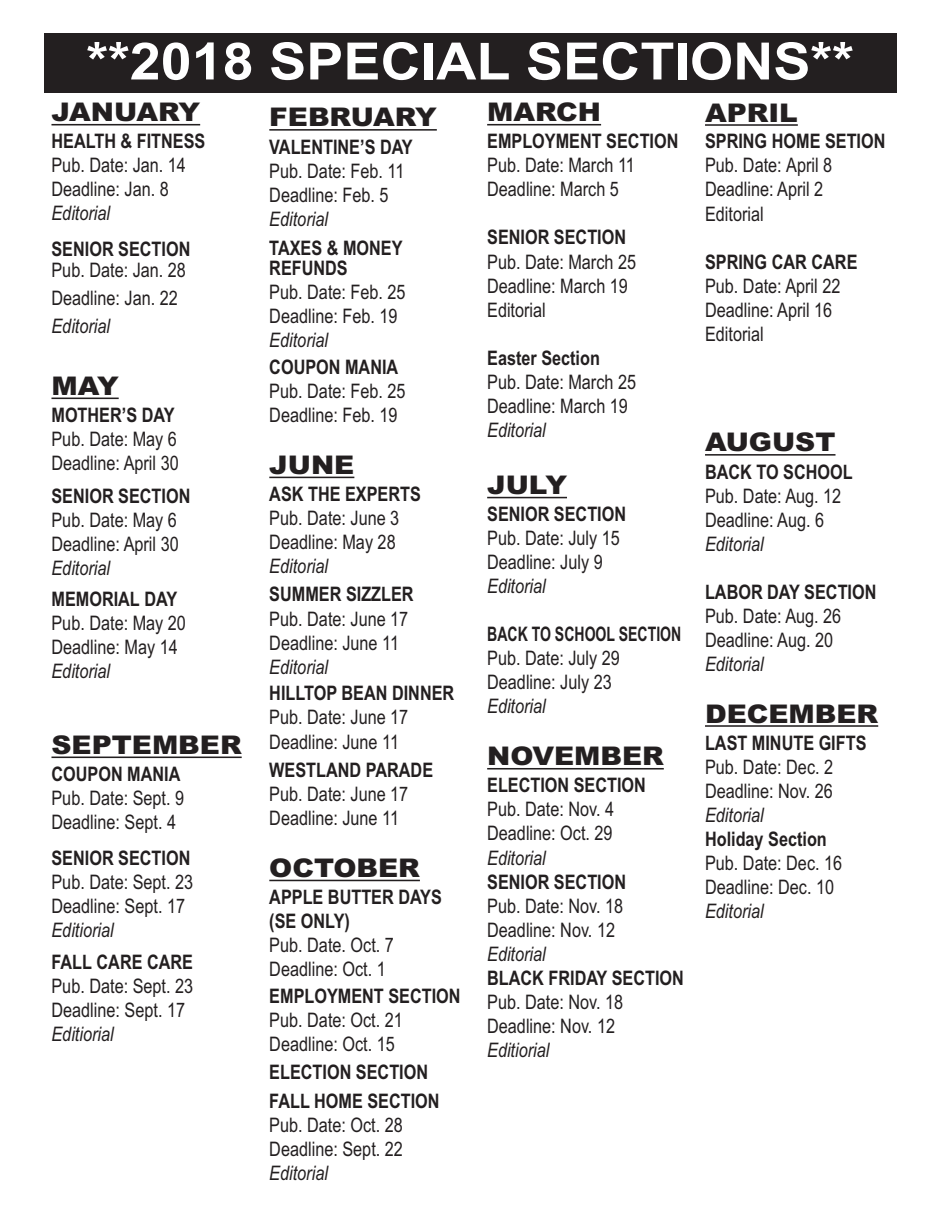
<style>
.page{position:relative;width:945px;height:1215px;background:#fff}
.page>*{position:absolute;margin:0;border:0;box-sizing:border-box;transform-origin:0 0}
.t1{font:700 51.45px "Arial";color:#fff;scale:1.08 1}
.t2{font:900 25.8px "Arial";color:#231f20;scale:1.08 1}
.t3{font:19.95px/24px "Arial";color:#231f20;scale:.81 1}
.t4{font:700 19.95px/19.8px "Arial";color:#231f20;scale:.81 1}
.t5{font:italic 19.95px "Arial";color:#231f20;scale:.81 1}
.t6{font:700 19.95px "Arial";color:#231f20;scale:.7 1}
</style>
<div class="page">
<div style="left:44px;top:33px;width:853px;height:60px;background:#231f20"></div>
<hr style="left:51px;top:124px;width:149px;height:2px;background:#231f20">
<hr style="left:51px;top:398px;width:68px;height:1px;background:#231f20">
<hr style="left:51px;top:757px;width:191px;height:1px;background:#231f20">
<hr style="left:269px;top:129px;width:168px;height:2px;background:#231f20">
<hr style="left:269px;top:477px;width:85px;height:1px;background:#231f20">
<hr style="left:269px;top:880px;width:151px;height:1px;background:#231f20">
<hr style="left:487px;top:124px;width:114px;height:2px;background:#231f20">
<hr style="left:487px;top:497px;width:80px;height:1px;background:#231f20">
<hr style="left:487px;top:768px;width:177px;height:2px;background:#231f20">
<hr style="left:705px;top:124px;width:93px;height:2px;background:#231f20">
<hr style="left:705px;top:454px;width:131px;height:2px;background:#231f20">
<hr style="left:705px;top:725px;width:173px;height:2px;background:#231f20">
<h1 class="t1" style="left:86px;top:32px;width:712px">**2018 SPECIAL SECTIONS**</h1>
<p class="t2" style="left:51px;top:97px;width:139px">JANUARY</p>
<p class="t4" style="left:51px;top:132px;width:192px">HEALTH &amp; FITNESS</p>
<p class="t3" style="left:51px;top:154px;width:168px">Pub. Date: Jan. 14<br>Deadline: Jan. 8</p>
<p class="t5" style="left:51px;top:202px;width:74px">Editorial</p>
<p class="t4" style="left:51px;top:239px;width:173px">SENIOR SECTION</p>
<p class="t3" style="left:51px;top:256px;width:168px;line-height:28px">Pub. Date: Jan. 28<br>Deadline: Jan. 22</p>
<p class="t5" style="left:51px;top:315px;width:74px">Editorial</p>
<p class="t2" style="left:487px;top:97px;width:107px">MARCH</p>
<p class="t4" style="left:487px;top:132px;width:238px">EMPLOYMENT SECTION</p>
<p class="t3" style="left:487px;top:154px;width:184px">Pub. Date: March 11<br>Deadline: March 5</p>
<p class="t4" style="left:487px;top:228px;width:173px">SENIOR SECTION</p>
<p class="t3" style="left:487px;top:250px;width:185px">Pub. Date: March 25<br>Deadline: March 19<br>Editorial</p>
<p class="t4" style="left:487px;top:348px;width:141px">Easter Section</p>
<p class="t3" style="left:487px;top:370px;width:185px">Pub. Date: March 25<br>Deadline: March 19</p>
<p class="t5" style="left:487px;top:418px;width:74px">Editorial</p>
<p class="t2" style="left:487px;top:470px;width:75px">JULY</p>
<p class="t4" style="left:487px;top:504px;width:173px">SENIOR SECTION</p>
<p class="t3" style="left:487px;top:526px;width:165px">Pub. Date: July 15<br>Deadline: July 9</p>
<p class="t5" style="left:487px;top:575px;width:74px">Editorial</p>
<p class="t6" style="left:487px;top:623px;width:279px">BACK TO SCHOOL SECTION</p>
<p class="t3" style="left:487px;top:647px;width:165px">Pub. Date: July 29<br>Deadline: July 23</p>
<p class="t5" style="left:487px;top:695px;width:74px">Editorial</p>
<p class="t2" style="left:487px;top:741px;width:165px">NOVEMBER</p>
<p class="t4" style="left:487px;top:776px;width:198px">ELECTION SECTION</p>
<p class="t3" style="left:487px;top:798px;width:158px">Pub. Date: Nov. 4<br>Deadline: Oct. 29</p>
<p class="t5" style="left:487px;top:846px;width:74px">Editorial</p>
<p class="t4" style="left:487px;top:872px;width:173px">SENIOR SECTION</p>
<p class="t3" style="left:487px;top:894px;width:169px">Pub. Date: Nov. 18<br>Deadline: Nov. 12</p>
<p class="t5" style="left:487px;top:942px;width:74px">Editorial</p>
<p class="t4" style="left:487px;top:968px;width:244px">BLACK FRIDAY SECTION</p>
<p class="t3" style="left:487px;top:990px;width:169px">Pub. Date: Nov. 18<br>Deadline: Nov. 12</p>
<p class="t5" style="left:487px;top:1038px;width:78px">Editiorial</p>
<p class="t2" style="left:705px;top:98px;width:87px">APRIL</p>
<p class="t4" style="left:705px;top:132px;width:224px">SPRING HOME SETION</p>
<p class="t3" style="left:705px;top:154px;width:159px">Pub. Date: April 8<br>Deadline: April 2<br>Editorial</p>
<p class="t4" style="left:705px;top:252px;width:190px">SPRING CAR CARE</p>
<p class="t3" style="left:705px;top:274px;width:169px">Pub. Date: April 22<br>Deadline: April 16<br>Editorial</p>
<p class="t2" style="left:269px;top:102px;width:157px">FEBRUARY</p>
<p class="t4" style="left:269px;top:137px;width:179px">VALENTINE’S DAY</p>
<p class="t3" style="left:269px;top:159px;width:168px">Pub. Date: Feb. 11<br>Deadline: Feb. 5</p>
<p class="t5" style="left:269px;top:207px;width:74px">Editorial</p>
<p class="t4" style="left:269px;top:239px;width:166px">TAXES &amp; MONEY<br>REFUNDS</p>
<p class="t3" style="left:269px;top:280px;width:170px">Pub. Date: Feb. 25<br>Deadline: Feb. 19</p>
<p class="t5" style="left:269px;top:329px;width:74px">Editorial</p>
<p class="t4" style="left:269px;top:357px;width:161px">COUPON MANIA</p>
<p class="t3" style="left:269px;top:379px;width:170px">Pub. Date: Feb. 25<br>Deadline: Feb. 19</p>
<p class="t2" style="left:269px;top:450px;width:80px">JUNE</p>
<p class="t4" style="left:269px;top:484px;width:189px">ASK THE EXPERTS</p>
<p class="t3" style="left:269px;top:506px;width:162px">Pub. Date: June 3<br>Deadline: May 28</p>
<p class="t5" style="left:269px;top:555px;width:74px">Editorial</p>
<p class="t4" style="left:269px;top:585px;width:180px">SUMMER SIZZLER</p>
<p class="t3" style="left:269px;top:607px;width:173px">Pub. Date: June 17<br>Deadline: June 11</p>
<p class="t5" style="left:269px;top:655px;width:74px">Editorial</p>
<p class="t4" style="left:269px;top:684px;width:230px">HILLTOP BEAN DINNER</p>
<p class="t3" style="left:269px;top:706px;width:173px">Pub. Date: June 17<br>Deadline: June 11</p>
<p class="t4" style="left:269px;top:760px;width:204px">WESTLAND PARADE</p>
<p class="t3" style="left:269px;top:782px;width:173px">Pub. Date: June 17<br>Deadline: June 11</p>
<p class="t2" style="left:269px;top:853px;width:141px">OCTOBER</p>
<p class="t4" style="left:269px;top:885px;width:215px;line-height:24px">APPLE BUTTER DAYS (SE ONLY)</p>
<p class="t3" style="left:269px;top:933px;width:155px">Pub. Date. Oct. 7<br>Deadline: Oct. 1</p>
<p class="t4" style="left:269px;top:986px;width:238px">EMPLOYMENT SECTION</p>
<p class="t3" style="left:269px;top:1008px;width:166px">Pub. Date: Oct. 21<br>Deadline: Oct. 15</p>
<p class="t4" style="left:269px;top:1058px;width:212px;line-height:28.3px">ELECTION SECTION<br>FALL HOME SECTION</p>
<p class="t3" style="left:269px;top:1113px;width:166px">Pub. Date: Oct. 28<br>Deadline: Sept. 22</p>
<p class="t5" style="left:269px;top:1161px;width:74px">Editorial</p>
<p class="t2" style="left:51px;top:371px;width:64px">MAY</p>
<p class="t4" style="left:51px;top:405px;width:153px">MOTHER’S DAY</p>
<p class="t3" style="left:51px;top:427px;width:159px">Pub. Date: May 6<br>Deadline: April 30</p>
<p class="t4" style="left:51px;top:486px;width:173px">SENIOR SECTION</p>
<p class="t3" style="left:51px;top:508px;width:159px">Pub. Date: May 6<br>Deadline: April 30</p>
<p class="t5" style="left:51px;top:556px;width:74px">Editorial</p>
<p class="t4" style="left:51px;top:589px;width:157px">MEMORIAL DAY</p>
<p class="t3" style="left:51px;top:611px;width:168px">Pub. Date: May 20<br>Deadline: May 14</p>
<p class="t5" style="left:51px;top:659px;width:74px">Editorial</p>
<p class="t2" style="left:705px;top:427px;width:122px">AUGUST</p>
<p class="t4" style="left:705px;top:462px;width:184px">BACK TO SCHOOL</p>
<p class="t3" style="left:705px;top:484px;width:170px">Pub. Date: Aug. 12<br>Deadline: Aug. 6</p>
<p class="t5" style="left:705px;top:532px;width:74px">Editorial</p>
<p class="t4" style="left:705px;top:582px;width:213px">LABOR DAY SECTION</p>
<p class="t3" style="left:705px;top:604px;width:170px">Pub. Date: Aug. 26<br>Deadline: Aug. 20</p>
<p class="t5" style="left:705px;top:652px;width:74px">Editorial</p>
<p class="t2" style="left:705px;top:699px;width:162px">DECEMBER</p>
<p class="t4" style="left:705px;top:733px;width:201px">LAST MINUTE GIFTS</p>
<p class="t3" style="left:705px;top:755px;width:160px">Pub. Date: Dec. 2<br>Deadline: Nov. 26</p>
<p class="t5" style="left:705px;top:803px;width:74px">Editorial</p>
<p class="t4" style="left:705px;top:829px;width:152px">Holiday Section</p>
<p class="t3" style="left:705px;top:851px;width:171px">Pub. Date: Dec. 16<br>Deadline: Dec. 10</p>
<p class="t5" style="left:705px;top:899px;width:74px">Editorial</p>
<p class="t2" style="left:51px;top:730px;width:178px">SEPTEMBER</p>
<p class="t4" style="left:51px;top:764px;width:161px">COUPON MANIA</p>
<p class="t3" style="left:51px;top:786px;width:165px">Pub. Date: Sept. 9<br>Deadline: Sept. 4</p>
<p class="t4" style="left:51px;top:848px;width:173px">SENIOR SECTION</p>
<p class="t3" style="left:51px;top:870px;width:176px">Pub. Date: Sept. 23<br>Deadline: Sept. 17</p>
<p class="t5" style="left:51px;top:918px;width:78px">Editiorial</p>
<p class="t4" style="left:51px;top:952px;width:176px">FALL CARE CARE</p>
<p class="t3" style="left:51px;top:974px;width:176px">Pub. Date: Sept. 23<br>Deadline: Sept. 17</p>
<p class="t5" style="left:51px;top:1023px;width:78px">Editiorial</p>
</div>
